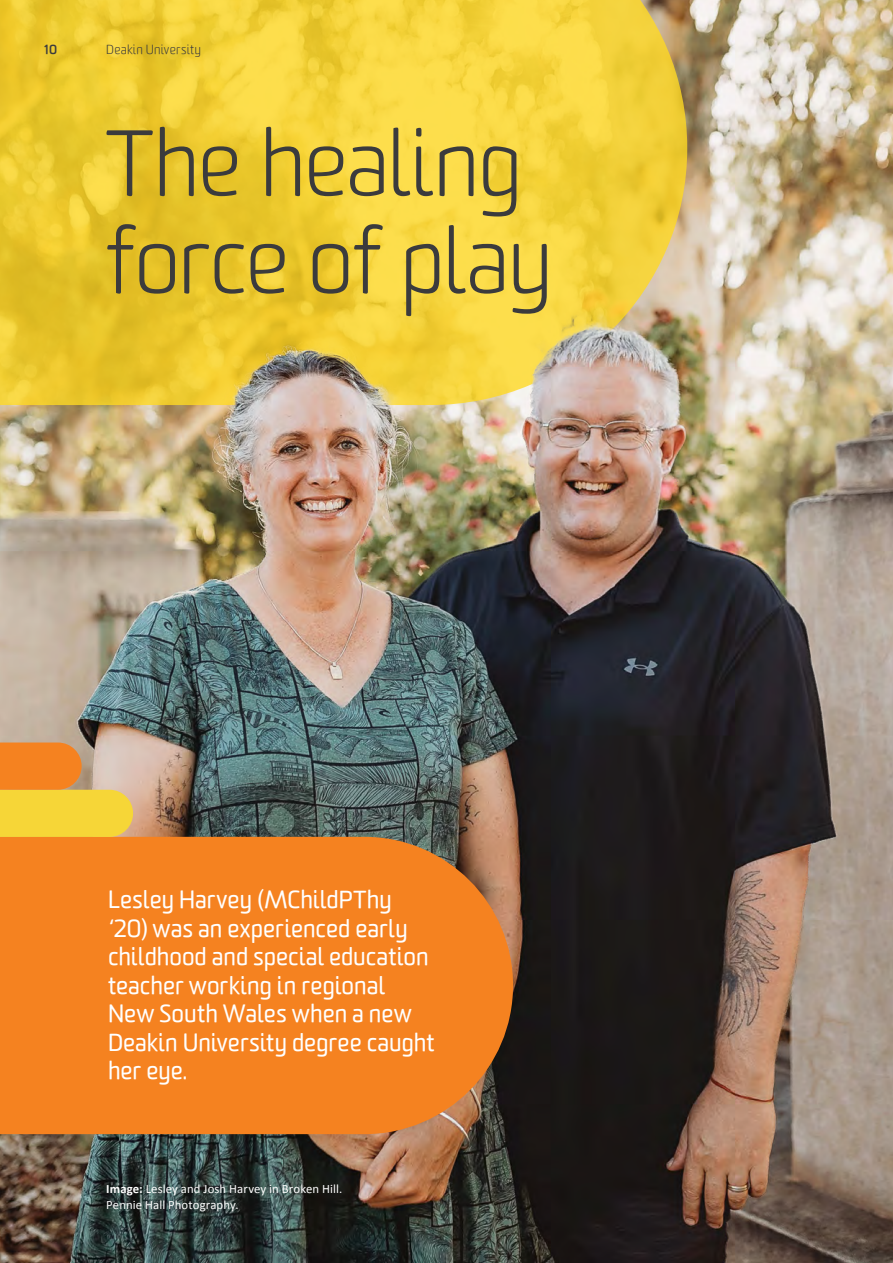
<style>
.page{position:relative;width:893px;height:1263px;background:#fff}
.page>*{position:absolute;margin:0;border:0;box-sizing:border-box;transform-origin:0 0}
.t1{font:300 90px/97.5px "Worldly";letter-spacing:-.02em;color:#3b3b3d}
.t2{font:24px/28.5px "Worldly";color:#fff}
.t3{font:12.75px/16.5px "Calibri";letter-spacing:.005em;color:#fff}
.t4{font:300 12.75px "Worldly";letter-spacing:.02em;color:#3b3b3d}
.t5{font:700 12.75px "Worldly";color:#3b3b3d}
.s1{font-weight:700}
</style>
<div class="page">
<img style="left:0;top:0;width:893px;height:1263px">
<svg style="left:0;top:0;width:687px;height:405px;background:#eccc40"></svg>
<div style="left:0;top:837px;width:513px;height:297px;background:#f58220"></div>
<svg style="left:0;top:742px;width:133px;height:95px;background:#ebb64b"></svg>
<p class="t5" style="left:44px;top:41px;width:15px">10</p>
<p class="t4" style="left:106px;top:42px;width:96px">Deakin University</p>
<h1 class="t1" style="left:106px;top:117px;width:448px">The healing force of play</h1>
<p class="t2" style="left:108px;top:886px;width:328px">Lesley Harvey (MChildPThy ‘20) was an experienced early childhood and special education teacher working in regional<br>New South Wales when a new<br>Deakin University degree caught her eye.</p>
<p class="t3" style="left:106px;top:1180px;width:238px"><span class="s1">Image:</span> Lesley and Josh Harvey in Broken Hill.<br>Pennie Hall Photography.</p>
</div>
